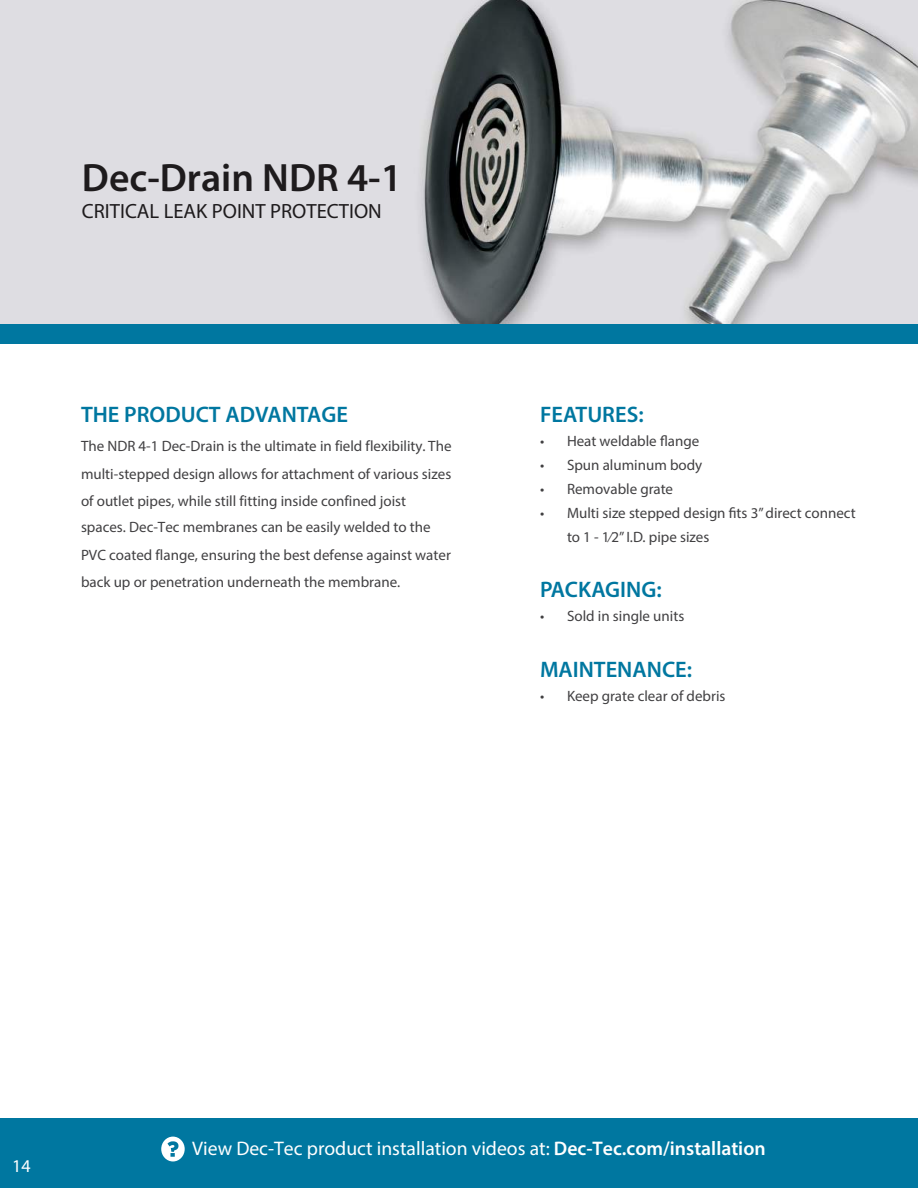
<style>
.page{position:relative;width:918px;height:1188px;background:#fff}
.page>*{position:absolute;margin:0;border:0;box-sizing:border-box;transform-origin:0 0}
.t1{font:600 39.75px "Myriad Pro";color:#1e1b1d}
.t2{font:600 22.5px "Myriad Pro";color:#0077a0}
.t3{font:20.7px "Myriad Pro";color:#1e1b1d}
.t4{font:19.65px "Myriad Pro";color:#fff}
.t5{font:18px "Myriad Pro";color:#fff}
.t6{font:15px/27.2px "Myriad Pro";color:#414042}
.s1{font-weight:600}
</style>
<div class="page">
<img style="left:0;top:0;width:918px;height:324px">
<div style="left:0;top:1119px;width:918px;height:69px;background:#0077a0"></div>
<div style="left:161px;top:1137px;width:24px;height:24px;background:#fff;border-radius:50%"></div>
<svg style="left:167px;top:1141px;width:11px;height:16px"></svg>
<div style="left:0;top:324px;width:918px;height:19px;background:#0077a0"></div>
<h1 class="t1" style="left:82px;top:153px;width:322px">Dec-Drain NDR 4-1</h1>
<h3 class="t3" style="left:82px;top:199px;width:301px">CRITICAL LEAK POINT PROTECTION</h3>
<h2 class="t2" style="left:81px;top:400px;width:268px">THE PRODUCT ADVANTAGE</h2>
<p class="t6" style="left:81px;top:432px;width:372px">The NDR 4-1 Dec-Drain is the ultimate in field flexibility. The multi-stepped design allows for attachment of various sizes of outlet pipes, while still fitting inside confined joist spaces. Dec-Tec membranes can be easily welded to the PVC coated flange, ensuring the best defense against water back up or penetration underneath the membrane.</p>
<h2 class="t2" style="left:540px;top:400px;width:105px">FEATURES:</h2>
<p class="t6" style="left:540px;top:427px;width:161px">• Heat weldable flange</p>
<p class="t6" style="left:540px;top:451px;width:164px">• Spun aluminum body</p>
<p class="t6" style="left:540px;top:475px;width:135px">• Removable grate</p>
<p class="t6" style="left:567px;top:501px;width:290px;line-height:24px;text-indent:-27px">• Multi size stepped design fits 3” direct connect to 1 - 1⁄2” I.D. pipe sizes</p>
<h2 class="t2" style="left:540px;top:576px;width:123px">PACKAGING:</h2>
<p class="t6" style="left:540px;top:603px;width:146px">• Sold in single units</p>
<h2 class="t2" style="left:540px;top:655px;width:154px">MAINTENANCE:</h2>
<p class="t6" style="left:540px;top:682px;width:187px">• Keep grate clear of debris</p>
<p class="t5" style="left:12px;top:1155px;width:20px">14</p>
<h3 class="t4" style="left:192px;top:1137px;width:575px">View Dec-Tec product installation videos at: <span class="s1">Dec-Tec.com/installation</span></h3>
</div>
